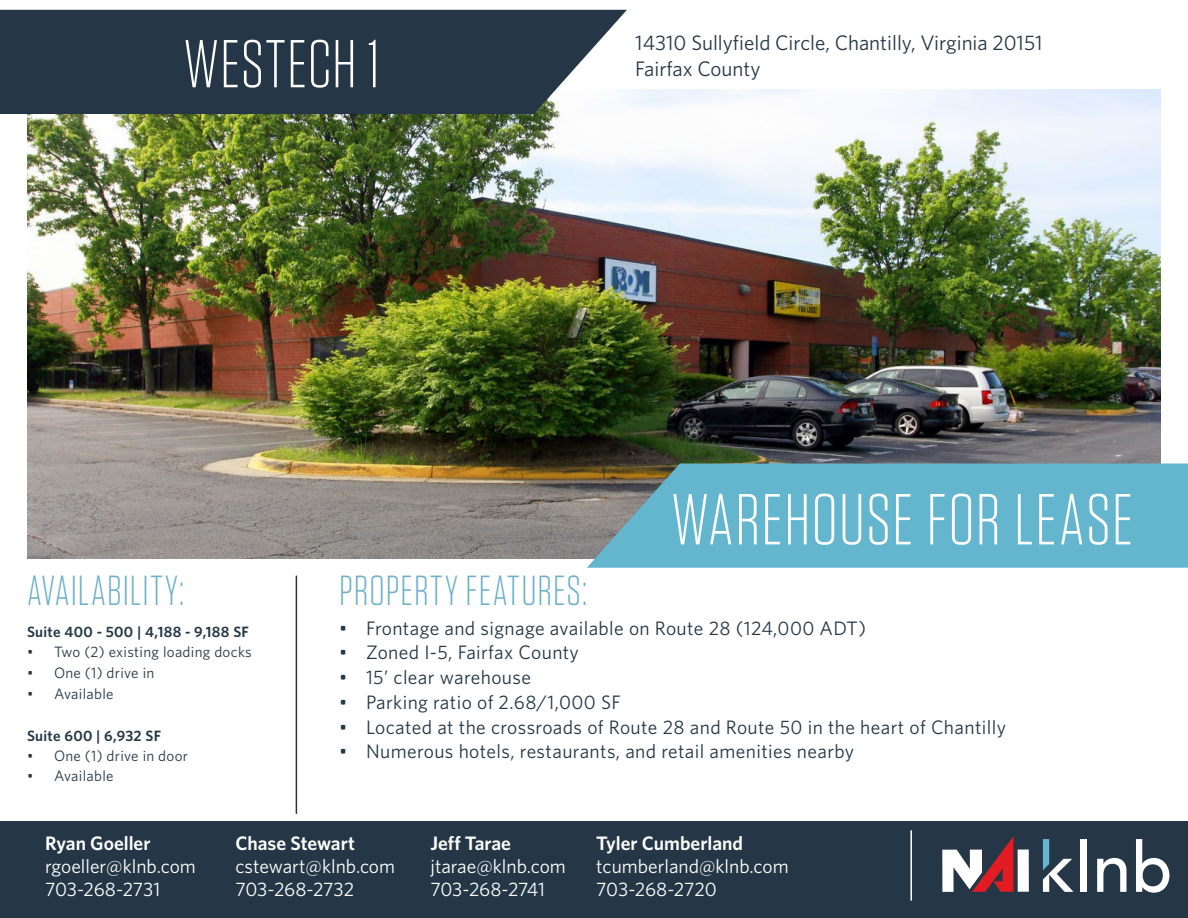
<style>
.page{position:relative;width:1188px;height:918px;background:#fff}
.page>*{position:absolute;margin:0;border:0;box-sizing:border-box;transform-origin:0 0}
.t1{font:300 72px "Tungsten";letter-spacing:.015em;color:#fff}
.t2{font:300 70.5px "Tungsten";letter-spacing:.005em;color:#fff}
.t3{font:300 67.5px "Tungsten";letter-spacing:.01em;color:#fff}
.t4{font:300 42px "Tungsten";letter-spacing:.03em;color:#6db0c8}
.t5{font:21px "Whitney";color:#253746}
.t6{font:19.5px "Whitney";letter-spacing:.02em;color:#233746}
.t7{font:19.5px/23.4px "Whitney";color:#fff}
.t8{font:600 19.5px "Whitney";color:#fff}
.t9{font:15px "Whitney";letter-spacing:.02em;color:#233746}
.t10{font:600 15px "Whitney";letter-spacing:.02em;color:#233746}
</style>
<div class="page">
<div style="left:0;top:822px;width:1188px;height:96px;background:#253746"></div>
<hr style="left:910px;top:830px;width:2px;height:71px;background:#fff">
<div style="left:1018px;top:850px;width:11px;height:42px;background:#fff"></div>
<svg style="left:942px;top:836px;width:72px;height:56px"></svg>
<svg style="left:1043px;top:839px;width:31px;height:53px"></svg>
<div style="left:1080px;top:839px;width:7px;height:53px;background:#fff"></div>
<svg style="left:1097px;top:858px;width:29px;height:34px"></svg>
<svg style="left:1136px;top:839px;width:33px;height:54px"></svg>
<img style="left:27px;top:90px;width:1134px;height:468px">
<svg style="left:0;top:10px;width:627px;height:104px;background:#344553"></svg>
<hr style="left:296px;top:576px;width:1px;height:238px;background:#253746">
<svg style="left:587px;top:463px;width:601px;height:105px;background:#66b0c6"></svg>
<h3 class="t3" style="left:183px;top:30px;width:198px">WESTECH 1</h3>
<p class="t5" style="left:635px;top:29px;width:409px">14310 Sullyfield Circle, Chantilly, Virginia 20151</p>
<p class="t5" style="left:635px;top:54px;width:127px">Fairfax County</p>
<h3 class="t4" style="left:27px;top:569px;width:158px">AVAILABILITY:</h3>
<h3 class="t4" style="left:339px;top:569px;width:249px">PROPERTY FEATURES:</h3>
<h2 class="t2" style="left:850px;top:466px;width:287px">FLEX FOR LEASE</h2>
<h1 class="t1" style="left:671px;top:483px;width:464px">WAREHOUSE FOR LEASE</h1>
<p class="t10" style="left:27px;top:622px;width:224px">Suite 400 - 500 | 4,188 - 9,188 SF</p>
<p class="t9" style="left:27px;top:642px;width:226px">• Two (2) existing loading docks</p>
<p class="t9" style="left:27px;top:663px;width:129px">• One (1) drive in</p>
<p class="t9" style="left:27px;top:684px;width:88px">• Available</p>
<p class="t10" style="left:27px;top:725px;width:136px">Suite 600 | 6,932 SF</p>
<p class="t9" style="left:27px;top:746px;width:163px">• One (1) drive in door</p>
<p class="t9" style="left:27px;top:766px;width:88px">• Available</p>
<p class="t6" style="left:339px;top:615px;width:528px">• Frontage and signage available on Route 28 (124,000 ADT)</p>
<p class="t6" style="left:339px;top:640px;width:241px">• Zoned I-5, Fairfax County</p>
<p class="t6" style="left:339px;top:664px;width:194px">• 15’ clear warehouse</p>
<p class="t6" style="left:339px;top:689px;width:283px">• Parking ratio of 2.68/1,000 SF</p>
<p class="t6" style="left:339px;top:714px;width:669px">• Located at the crossroads of Route 28 and Route 50 in the heart of Chantilly</p>
<p class="t6" style="left:339px;top:739px;width:517px">• Numerous hotels, restaurants, and retail amenities nearby</p>
<p class="t8" style="left:45px;top:830px;width:107px">Ryan Goeller</p>
<p class="t7" style="left:45px;top:854px;width:152px">rgoeller@klnb.com<br>703-268-2731</p>
<p class="t8" style="left:235px;top:830px;width:121px">Chase Stewart</p>
<p class="t7" style="left:235px;top:854px;width:161px">cstewart@klnb.com<br>703-268-2732</p>
<p class="t8" style="left:430px;top:830px;width:82px">Jeff Tarae</p>
<p class="t7" style="left:430px;top:854px;width:137px">jtarae@klnb.com<br>703-268-2741</p>
<p class="t8" style="left:596px;top:830px;width:148px">Tyler Cumberland</p>
<p class="t7" style="left:596px;top:854px;width:194px">tcumberland@klnb.com<br>703-268-2720</p>
</div>
